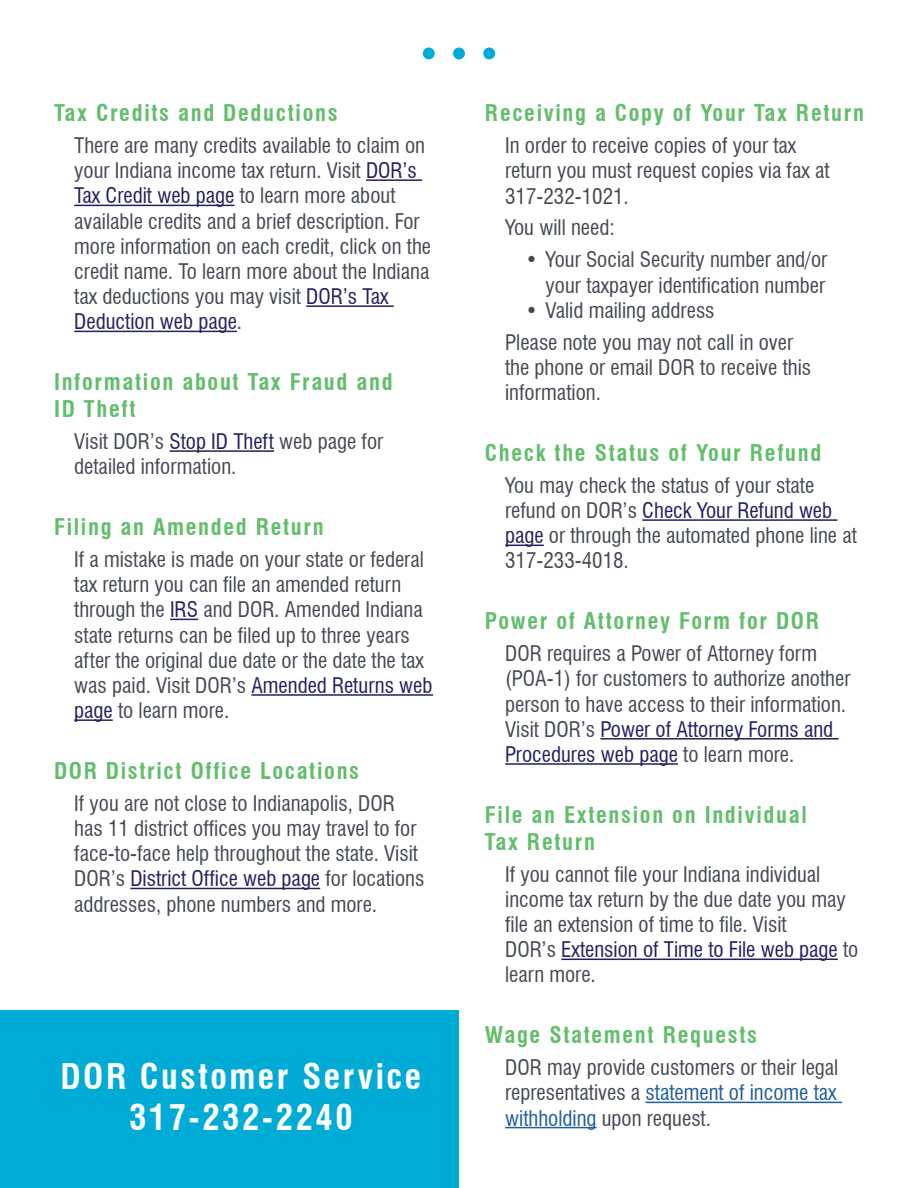
<style>
.page{position:relative;width:918px;height:1188px;background:#fff}
.page>*{position:absolute;margin:0;border:0;box-sizing:border-box;transform-origin:0 0}
.t1{font:700 condensed 34.5px/41.4px "Swiss 721 BT";letter-spacing:.075em;color:#fff;text-align:center}
.t2{font:700 condensed 22.5px/27px "Swiss 721 BT";letter-spacing:.075em;color:#63be6c}
.t3{font:condensed 21px/25.2px "Swiss 721 BT";color:#444953}
.s1{color:#222161}
.s2{color:#215e9e}
</style>
<div class="page">
<hr style="left:366px;top:179px;width:56px;height:2px;background:#222161">
<hr style="left:74px;top:205px;width:160px;height:1px;background:#222161">
<hr style="left:306px;top:305px;width:88px;height:2px;background:#222161">
<hr style="left:74px;top:331px;width:163px;height:1px;background:#222161">
<hr style="left:169px;top:450px;width:105px;height:2px;background:#222161">
<svg style="left:170px;top:619px;width:28px;height:1px"></svg>
<hr style="left:251px;top:694px;width:182px;height:2px;background:#222161">
<hr style="left:74px;top:719px;width:39px;height:2px;background:#222161">
<hr style="left:130px;top:888px;width:190px;height:1px;background:#222161">
<hr style="left:642px;top:519px;width:196px;height:2px;background:#222161">
<hr style="left:505px;top:545px;width:39px;height:1px;background:#222161">
<hr style="left:600px;top:738px;width:239px;height:2px;background:#222161">
<hr style="left:505px;top:763px;width:173px;height:2px;background:#222161">
<hr style="left:561px;top:959px;width:277px;height:1px;background:#222161">
<hr style="left:646px;top:1102px;width:196px;height:1px;background:#215e9e">
<hr style="left:505px;top:1127px;width:92px;height:1px;background:#215e9e">
<div style="left:0;top:1011px;width:459px;height:177px;background:#00acd5"></div>
<div style="left:423px;top:47px;width:12px;height:12px;background:#00acd5;border-radius:50%"></div>
<div style="left:453px;top:47px;width:12px;height:12px;background:#00acd5;border-radius:50%"></div>
<div style="left:483px;top:47px;width:12px;height:12px;background:#00acd5;border-radius:50%"></div>
<p class="t2" style="left:54px;top:99px;width:285px">Tax Credits and Deductions</p>
<p class="t3" style="left:74px;top:133px;width:358px">There are many credits available to claim on your Indiana income tax return. Visit <span class="s1">DOR’s Tax Credit web page</span> to learn more about available credits and a brief description. For more information on each credit, click on the credit name. To learn more about the Indiana tax deductions you may visit <span class="s1">DOR’s Tax Deduction web page</span>.</p>
<p class="t2" style="left:54px;top:368px;width:340px">Information about Tax Fraud and<br>ID Theft</p>
<p class="t3" style="left:74px;top:429px;width:311px">Visit DOR’s <span class="s1">Stop ID Theft</span> web page for detailed information.</p>
<p class="t2" style="left:54px;top:513px;width:271px">Filing an Amended Return</p>
<p class="t3" style="left:74px;top:547px;width:360px">If a mistake is made on your state or federal tax return you can file an amended return through the <span class="s1">IRS</span> and DOR. Amended Indiana state returns can be filed up to three years after the original due date or the date the tax was paid. Visit DOR’s <span class="s1">Amended Returns web page</span> to learn more.</p>
<p class="t2" style="left:54px;top:757px;width:307px">DOR District Office Locations</p>
<p class="t3" style="left:74px;top:791px;width:352px">If you are not close to Indianapolis, DOR has 11 district offices you may travel to for face-to-face help throughout the state. Visit DOR’s <span class="s1">District Office web page</span> for locations addresses, phone numbers and more.</p>
<h1 class="t1" style="left:60px;top:1056px;width:362px">DOR Customer Service<br>317-232-2240</h1>
<p class="t2" style="left:485px;top:100px;width:381px">Receiving a Copy of Your Tax Return</p>
<p class="t3" style="left:505px;top:133px;width:326px">In order to receive copies of your tax return you must request copies via fax at<br>317-232-1021.</p>
<p class="t3" style="left:505px;top:215px;width:111px">You will need:</p>
<p class="t3" style="left:525px;top:247px;width:303px;text-align:right">• Your Social Security number and/or your taxpayer identification number</p>
<p class="t3" style="left:505px;top:294px;width:290px;line-height:32px;text-indent:20px">• Valid mailing address<br>Please note you may not call in over</p>
<p class="t3" style="left:505px;top:355px;width:308px">the phone or email DOR to receive this information.</p>
<p class="t2" style="left:485px;top:439px;width:338px">Check the Status of Your Refund</p>
<p class="t3" style="left:505px;top:473px;width:353px">You may check the status of your state refund on DOR’s <span class="s1">Check Your Refund web page</span> or through the automated phone line at<br>317-233-4018.</p>
<p class="t2" style="left:485px;top:608px;width:335px">Power of Attorney Form for DOR</p>
<p class="t3" style="left:505px;top:641px;width:347px">DOR requires a Power of Attorney form (POA-1) for customers to authorize another person to have access to their information.<br>Visit DOR’s <span class="s1">Power of Attorney Forms and Procedures web page</span> to learn more.</p>
<p class="t2" style="left:485px;top:801px;width:323px">File an Extension on Individual<br>Tax Return</p>
<p class="t3" style="left:505px;top:861px;width:355px">If you cannot file your Indiana individual income tax return by the due date you may file an extension of time to file. Visit<br>DOR’s <span class="s1">Extension of Time to File web page</span> to learn more.</p>
<p class="t2" style="left:485px;top:1022px;width:274px">Wage Statement Requests</p>
<p class="t3" style="left:505px;top:1055px;width:335px;text-align:justify">DOR may provide customers or their legal representatives a <span class="s2">statement of income tax withholding</span> upon request.</p>
</div>
